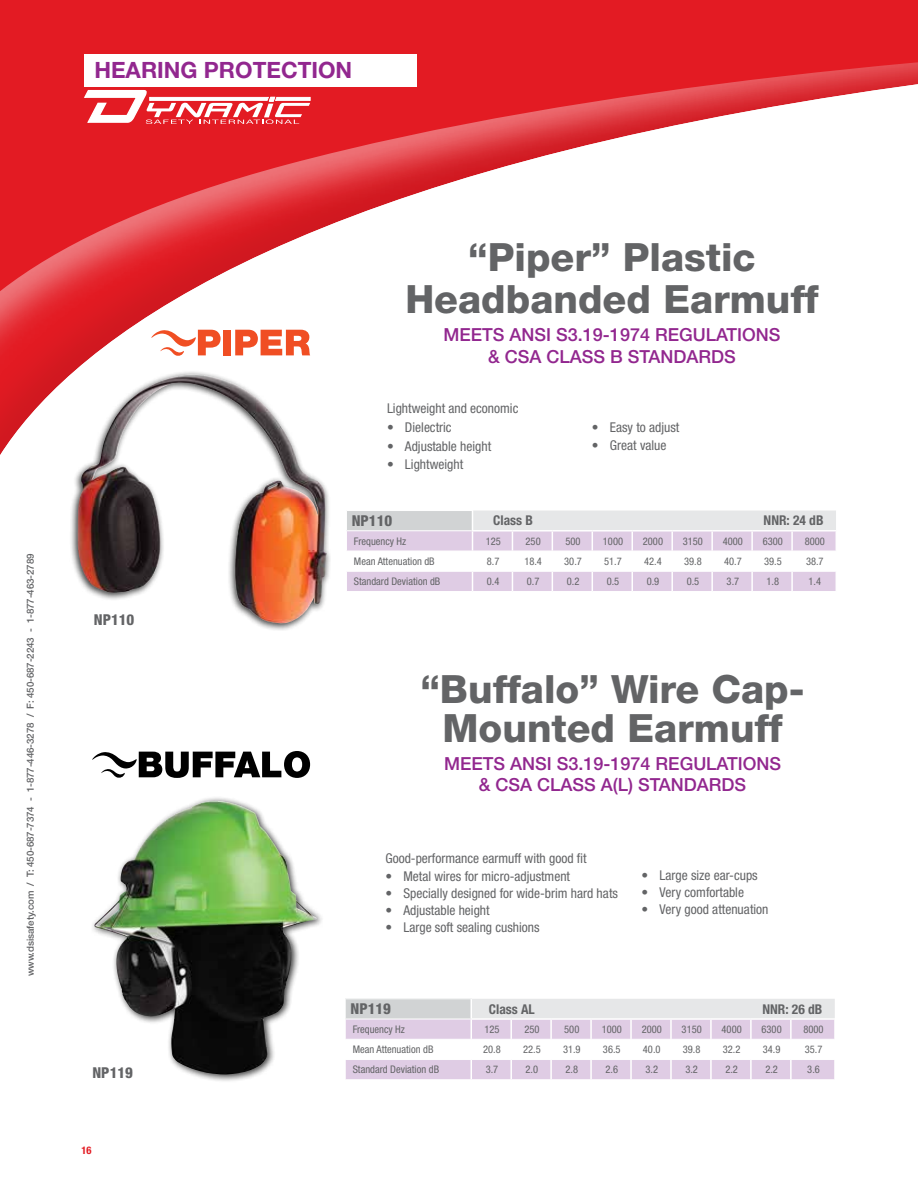
<style>
.page{position:relative;width:918px;height:1188px;background:#fff}
.page>*{position:absolute;margin:0;border:0;box-sizing:border-box;transform-origin:0 0}
.t1{font:800 39px/39px "Helvetica Neue LT Std";color:#636466;text-align:center}
.t2{font:700 22.5px "Helvetica Neue LT Std";color:#92278f}
.t3{font:500 18px/21px "Helvetica Neue LT Std";color:#92278f;text-align:center}
.t4{font:800 condensed 15px "Helvetica Neue LT Std";color:#636466}
.t5{font:condensed 13.5px "Helvetica Neue LT Std";color:#636466}
.t6{font:700 condensed 13.5px "Helvetica Neue LT Std";color:#636466}
.t7{font:condensed 10.5px "Helvetica Neue LT Std";color:#636466}
.t8{font:700 condensed 10.5px "Helvetica Neue LT Std";color:#e31b23}
.t9{font:500 9.75px "Helvetica Neue LT Std";letter-spacing:-.01em;color:#636466}
</style>
<div class="page">
<div style="left:0;top:0;width:918px;height:30px;background:#e31b23"></div>
<div style="left:0;top:30px;width:918px;height:516px;background:#000;opacity:.1"></div>
<div style="left:69px;top:370px;width:262px;height:262px;background:#000;opacity:.75"></div>
<img style="left:77px;top:375px;width:250px;height:249px">
<div style="left:90px;top:796px;width:234px;height:287px;background:#000;opacity:.75"></div>
<img style="left:94px;top:801px;width:223px;height:274px">
<div style="left:223px;top:330px;width:8px;height:25px;background:#f04e23"></div>
<svg style="left:235px;top:330px;width:75px;height:25px"></svg>
<svg style="left:151px;top:330px;width:70px;height:27px"></svg>
<svg style="left:92px;top:751px;width:218px;height:27px"></svg>
<div style="left:84px;top:54px;width:332px;height:32px;background:#fff"></div>
<svg style="left:84px;top:90px;width:227px;height:34px"></svg>
<svg style="left:345px;top:999px;width:490px;height:81px"></svg>
<hr style="left:471px;top:1018px;width:40px;height:2px;background:#fff">
<hr style="left:511px;top:1018px;width:40px;height:2px;background:#fff">
<hr style="left:551px;top:1018px;width:40px;height:2px;background:#fff">
<hr style="left:591px;top:1018px;width:40px;height:2px;background:#fff">
<hr style="left:631px;top:1018px;width:40px;height:2px;background:#fff">
<hr style="left:671px;top:1018px;width:40px;height:2px;background:#fff">
<hr style="left:711px;top:1018px;width:40px;height:2px;background:#fff">
<hr style="left:751px;top:1018px;width:40px;height:2px;background:#fff">
<hr style="left:791px;top:1018px;width:44px;height:2px;background:#fff">
<hr style="left:346px;top:510px;width:127px;height:1px;background:#fff">
<svg style="left:346px;top:511px;width:491px;height:80px"></svg>
<hr style="left:472px;top:530px;width:40px;height:2px;background:#fff">
<hr style="left:512px;top:530px;width:40px;height:2px;background:#fff">
<hr style="left:552px;top:530px;width:40px;height:2px;background:#fff">
<hr style="left:592px;top:530px;width:40px;height:2px;background:#fff">
<hr style="left:632px;top:530px;width:40px;height:2px;background:#fff">
<hr style="left:672px;top:530px;width:40px;height:2px;background:#fff">
<hr style="left:712px;top:530px;width:40px;height:2px;background:#fff">
<hr style="left:752px;top:530px;width:40px;height:2px;background:#fff">
<hr style="left:792px;top:530px;width:44px;height:2px;background:#fff">
<h2 class="t2" style="left:94px;top:56px;width:259px">HEARING PROTECTION</h2>
<p class="t9" style="left:25px;top:976px;width:424px;rotate:-90deg">www.dsisafety.com / T: 450-687-7374 - 1-877-446-3278 / F: 450-687-2243 - 1-877-463-2789</p>
<h3 class="t4" style="left:94px;top:610px;width:42px">NP110</h3>
<h3 class="t4" style="left:92px;top:1063px;width:42px">NP119</h3>
<p class="t8" style="left:81px;top:1144px;width:12px">16</p>
<h1 class="t1" style="left:405px;top:236px;width:415px;line-height:42px">“Piper” Plastic<br>Headbanded Earmuff</h1>
<h3 class="t3" style="left:444px;top:324px;width:338px;line-height:21.6px">MEETS ANSI S3.19-1974 REGULATIONS &amp; CSA CLASS B STANDARDS</h3>
<p class="t5" style="left:387px;top:401px;width:133px">Lightweight and economic</p>
<p class="t5" style="left:387px;top:420px;width:66px">• Dielectric</p>
<p class="t5" style="left:387px;top:438px;width:106px">• Adjustable height</p>
<p class="t5" style="left:387px;top:457px;width:78px">• Lightweight</p>
<p class="t5" style="left:592px;top:419px;width:89px">• Easy to adjust</p>
<p class="t5" style="left:592px;top:438px;width:76px">• Great value</p>
<h3 class="t4" style="left:352px;top:511px;width:42px">NP110</h3>
<p class="t6" style="left:493px;top:512px;width:41px">Class B</p>
<p class="t6" style="left:764px;top:512px;width:61px">NNR: 24 dB</p>
<p class="t7" style="left:354px;top:535px;width:54px">Frequency Hz</p>
<p class="t7" style="left:486px;top:535px;width:17px">125</p>
<p class="t7" style="left:526px;top:535px;width:17px">250</p>
<p class="t7" style="left:566px;top:535px;width:17px">500</p>
<p class="t7" style="left:603px;top:535px;width:22px">1000</p>
<p class="t7" style="left:643px;top:535px;width:22px">2000</p>
<p class="t7" style="left:683px;top:535px;width:22px">3150</p>
<p class="t7" style="left:723px;top:535px;width:22px">4000</p>
<p class="t7" style="left:763px;top:535px;width:22px">6300</p>
<p class="t7" style="left:805px;top:535px;width:22px">8000</p>
<p class="t7" style="left:354px;top:555px;width:82px">Mean Attenuation dB</p>
<p class="t7" style="left:487px;top:555px;width:14px">8.7</p>
<p class="t7" style="left:524px;top:555px;width:19px">18.4</p>
<p class="t7" style="left:564px;top:555px;width:19px">30.7</p>
<p class="t7" style="left:604px;top:555px;width:19px">51.7</p>
<p class="t7" style="left:644px;top:555px;width:19px">42.4</p>
<p class="t7" style="left:684px;top:555px;width:19px">39.8</p>
<p class="t7" style="left:724px;top:555px;width:19px">40.7</p>
<p class="t7" style="left:764px;top:555px;width:19px">39.5</p>
<p class="t7" style="left:806px;top:555px;width:19px">38.7</p>
<p class="t7" style="left:354px;top:575px;width:88px">Standard Deviation dB</p>
<p class="t7" style="left:487px;top:575px;width:14px">0.4</p>
<p class="t7" style="left:527px;top:575px;width:14px">0.7</p>
<p class="t7" style="left:567px;top:575px;width:14px">0.2</p>
<p class="t7" style="left:607px;top:575px;width:14px">0.5</p>
<p class="t7" style="left:647px;top:575px;width:14px">0.9</p>
<p class="t7" style="left:687px;top:575px;width:14px">0.5</p>
<p class="t7" style="left:727px;top:575px;width:14px">3.7</p>
<p class="t7" style="left:767px;top:575px;width:14px">1.8</p>
<p class="t7" style="left:809px;top:575px;width:14px">1.4</p>
<h1 class="t1" style="left:420px;top:669px;width:386px">“Buffalo” Wire Cap-<br>Mounted Earmuff</h1>
<h3 class="t3" style="left:444px;top:753px;width:338px">MEETS ANSI S3.19-1974 REGULATIONS &amp; CSA CLASS A(L) STANDARDS</h3>
<p class="t5" style="left:386px;top:850px;width:203px">Good-performance earmuff with good fit</p>
<p class="t5" style="left:386px;top:868px;width:186px">• Metal wires for micro-adjustment</p>
<p class="t5" style="left:386px;top:885px;width:234px">• Specially designed for wide-brim hard hats</p>
<p class="t5" style="left:386px;top:902px;width:106px">• Adjustable height</p>
<p class="t5" style="left:386px;top:919px;width:156px">• Large soft sealing cushions</p>
<p class="t5" style="left:642px;top:867px;width:118px">• Large size ear-cups</p>
<p class="t5" style="left:642px;top:884px;width:104px">• Very comfortable</p>
<p class="t5" style="left:642px;top:901px;width:128px">• Very good attenuation</p>
<h3 class="t4" style="left:350px;top:1000px;width:42px">NP119</h3>
<p class="t6" style="left:489px;top:1001px;width:47px">Class AL</p>
<p class="t6" style="left:762px;top:1001px;width:61px">NNR: 26 dB</p>
<p class="t7" style="left:353px;top:1023px;width:54px">Frequency Hz</p>
<p class="t7" style="left:484px;top:1023px;width:17px">125</p>
<p class="t7" style="left:524px;top:1023px;width:17px">250</p>
<p class="t7" style="left:564px;top:1023px;width:17px">500</p>
<p class="t7" style="left:602px;top:1023px;width:22px">1000</p>
<p class="t7" style="left:642px;top:1023px;width:22px">2000</p>
<p class="t7" style="left:682px;top:1023px;width:22px">3150</p>
<p class="t7" style="left:722px;top:1023px;width:22px">4000</p>
<p class="t7" style="left:762px;top:1023px;width:22px">6300</p>
<p class="t7" style="left:804px;top:1023px;width:22px">8000</p>
<p class="t7" style="left:353px;top:1043px;width:82px">Mean Attenuation dB</p>
<p class="t7" style="left:483px;top:1043px;width:19px">20.8</p>
<p class="t7" style="left:523px;top:1043px;width:19px">22.5</p>
<p class="t7" style="left:563px;top:1043px;width:19px">31.9</p>
<p class="t7" style="left:603px;top:1043px;width:19px">36.5</p>
<p class="t7" style="left:643px;top:1043px;width:19px">40.0</p>
<p class="t7" style="left:683px;top:1043px;width:19px">39.8</p>
<p class="t7" style="left:723px;top:1043px;width:19px">32.2</p>
<p class="t7" style="left:763px;top:1043px;width:19px">34.9</p>
<p class="t7" style="left:805px;top:1043px;width:19px">35.7</p>
<p class="t7" style="left:353px;top:1064px;width:88px">Standard Deviation dB</p>
<p class="t7" style="left:486px;top:1064px;width:14px">3.7</p>
<p class="t7" style="left:526px;top:1064px;width:14px">2.0</p>
<p class="t7" style="left:566px;top:1064px;width:14px">2.8</p>
<p class="t7" style="left:606px;top:1064px;width:14px">2.6</p>
<p class="t7" style="left:645px;top:1064px;width:14px">3.2</p>
<p class="t7" style="left:685px;top:1064px;width:14px">3.2</p>
<p class="t7" style="left:725px;top:1064px;width:14px">2.2</p>
<p class="t7" style="left:765px;top:1064px;width:14px">2.2</p>
<p class="t7" style="left:807px;top:1064px;width:14px">3.6</p>
</div>
